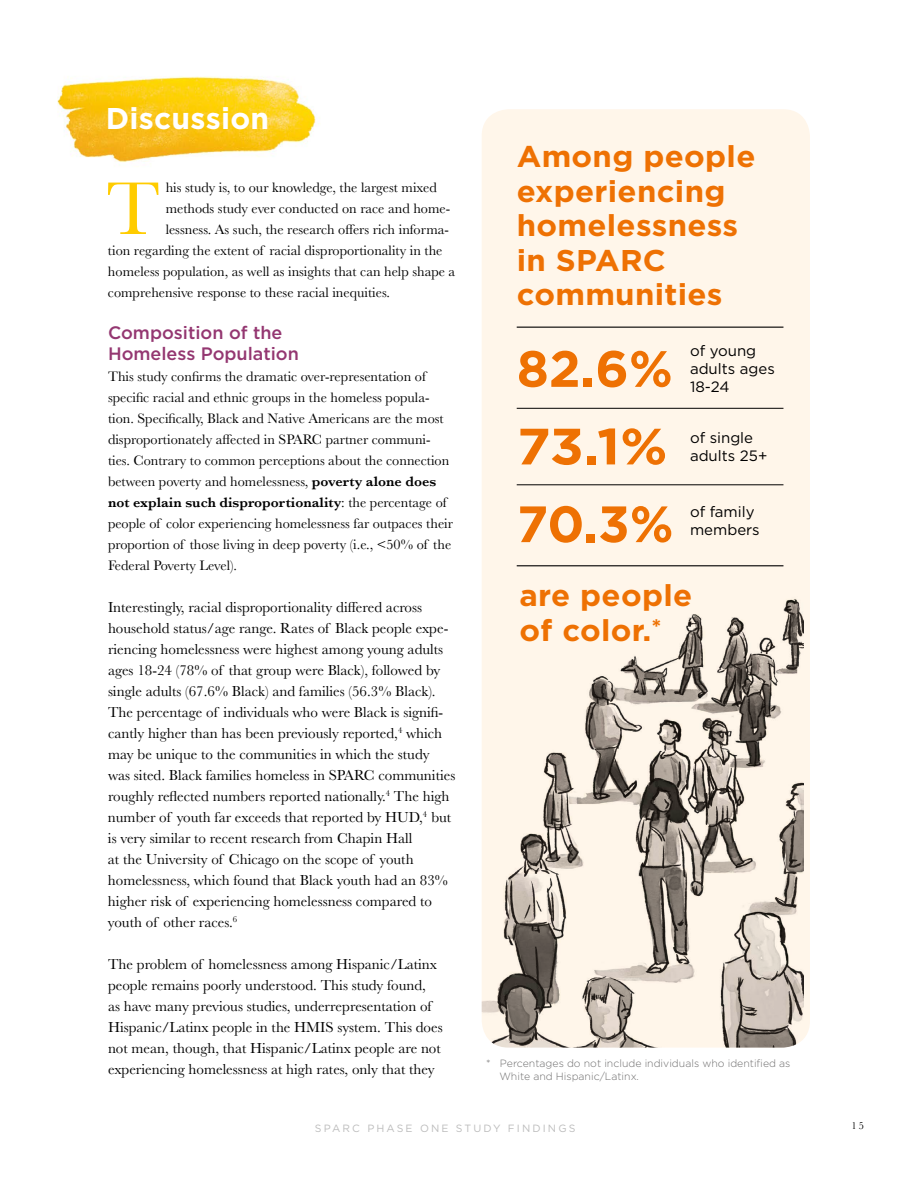
<style>
.page{position:relative;width:918px;height:1188px;background:#fff}
.page>*{position:absolute;margin:0;border:0;box-sizing:border-box;transform-origin:0 0}
.t1{font:77.7px "Baskerville";color:#fc0}
.t2{font:700 51px "Gotham";color:#ee7103}
.t3{font:700 51px "Gotham";color:#ee7103;scale:1.08 1}
.t4{font:700 30px/34.5px "Gotham";letter-spacing:.01em;color:#ee7103;scale:1.04 1}
.t5{font:700 30px "Gotham";letter-spacing:.01em;color:#fff}
.t6{font:500 18px/21px "Gotham";color:#943771}
.t7{font:15px/21px "Baskerville";color:#000}
.t8{font:15px/18px "Gotham";color:#000}
.t9{font:14.25px/21px "Baskerville";color:#000}
.t10{font:300 10.5px/12.6px "Gotham";color:#706f6f}
.t11{font:10.5px "Gotham";letter-spacing:.2em;color:#bcbcbc}
.t12{font:10.5px "Baskerville";color:#000}
.s1{font-weight:600}
</style>
<div class="page">
<div style="left:482px;top:109px;width:328px;height:939px;background:#fff6ea;border-radius:27px"></div>
<img style="left:482px;top:484px;width:321px;height:564px">
<img style="left:57px;top:76px;width:263px;height:86px">
<hr style="left:517px;top:327px;width:266px;height:1px;background:#000">
<hr style="left:517px;top:408px;width:266px;height:1px;background:#000">
<hr style="left:517px;top:485px;width:266px;height:1px;background:#000">
<hr style="left:517px;top:565px;width:266px;height:1px;background:#000">
<h3 class="t5" style="left:106px;top:98px;width:165px">Discussion</h3>
<h1 class="t1" style="left:106px;top:159px;width:56px">T</h1>
<p class="t9" style="left:166px;top:177px;width:273px">his study is, to our knowledge, the largest mixed</p>
<p class="t9" style="left:166px;top:198px;width:286px">methods study ever conducted on race and home-</p>
<p class="t9" style="left:166px;top:219px;width:285px">lessness. As such, the research offers rich informa-</p>
<p class="t9" style="left:108px;top:240px;width:336px">tion regarding the extent of racial disproportionality in the</p>
<p class="t9" style="left:108px;top:261px;width:349px">homeless population, as well as insights that can help shape a</p>
<p class="t9" style="left:108px;top:282px;width:284px">comprehensive response to these racial inequities.</p>
<p class="t6" style="left:108px;top:322px;width:192px">Composition of the<br>Homeless Population</p>
<p class="t9" style="left:108px;top:366px;width:347px">This study confirms the dramatic over-representation of specific racial and ethnic groups in the homeless popula&shy;tion. Specifically, Black and Native Americans are the most disproportionately affected in SPARC partner communi&shy;ties. Contrary to common perceptions about the connection between poverty and homelessness, <span class="s1">poverty alone does not explain such disproportionality</span>: the percentage of people of color experiencing homelessness far outpaces their proportion of those living in deep poverty (i.e., &lt;50% of the Federal Poverty Level).</p>
<p class="t7" style="left:108px;top:597px;width:349px">Interestingly, racial disproportionality differed across household status/age range. Rates of Black people expe&shy;riencing homelessness were highest among young adults ages 18-24 (78% of that group were Black), followed by single adults (67.6% Black) and families (56.3% Black).<br>The percentage of individuals who were Black is signifi&shy;cantly higher than has been previously reported,<sup>4</sup> which may be unique to the communities in which the study was sited. Black families homeless in SPARC communities roughly reflected numbers reported nationally.<sup>4</sup> The high number of youth far exceeds that reported by HUD,<sup>4</sup> but is very similar to recent research from Chapin Hall<br>at the University of Chicago on the scope of youth homelessness, which found that Black youth had an 83% higher risk of experiencing homelessness compared to youth of other races.<sup>6</sup></p>
<p class="t7" style="left:108px;top:954px;width:336px">The problem of homelessness among Hispanic/Latinx people remains poorly understood. This study found,<br>as have many previous studies, underrepresentation of Hispanic/Latinx people in the HMIS system. This does not mean, though, that Hispanic/Latinx people are not experiencing homelessness at high rates, only that they</p>
<h3 class="t4" style="left:517px;top:139px;width:231px">Among people experiencing homelessness in SPARC communities</h3>
<h2 class="t2" style="left:517px;top:335px;width:158px">82.6%</h2>
<p class="t8" style="left:690px;top:342px;width:86px">of young adults ages<br>18-24</p>
<h2 class="t3" style="left:517px;top:413px;width:141px">73.1%</h2>
<p class="t8" style="left:690px;top:428px;width:79px">of single adults 25+</p>
<h2 class="t2" style="left:517px;top:490px;width:158px">70.3%</h2>
<p class="t8" style="left:690px;top:503px;width:71px">of family members</p>
<h3 class="t4" style="left:519px;top:578px;width:168px">are people of color.<sup>*</sup></h3>
<p class="t10" style="left:500px;top:1057px;width:293px;text-indent:-14px">* Percentages do not include individuals who identified as<br>White and Hispanic/Latinx.</p>
<p class="t11" style="left:315px;top:1122px;width:262px">SPARC PHASE ONE STUDY FINDINGS</p>
<p class="t12" style="left:851px;top:1119px;width:14px">15</p>
</div>
